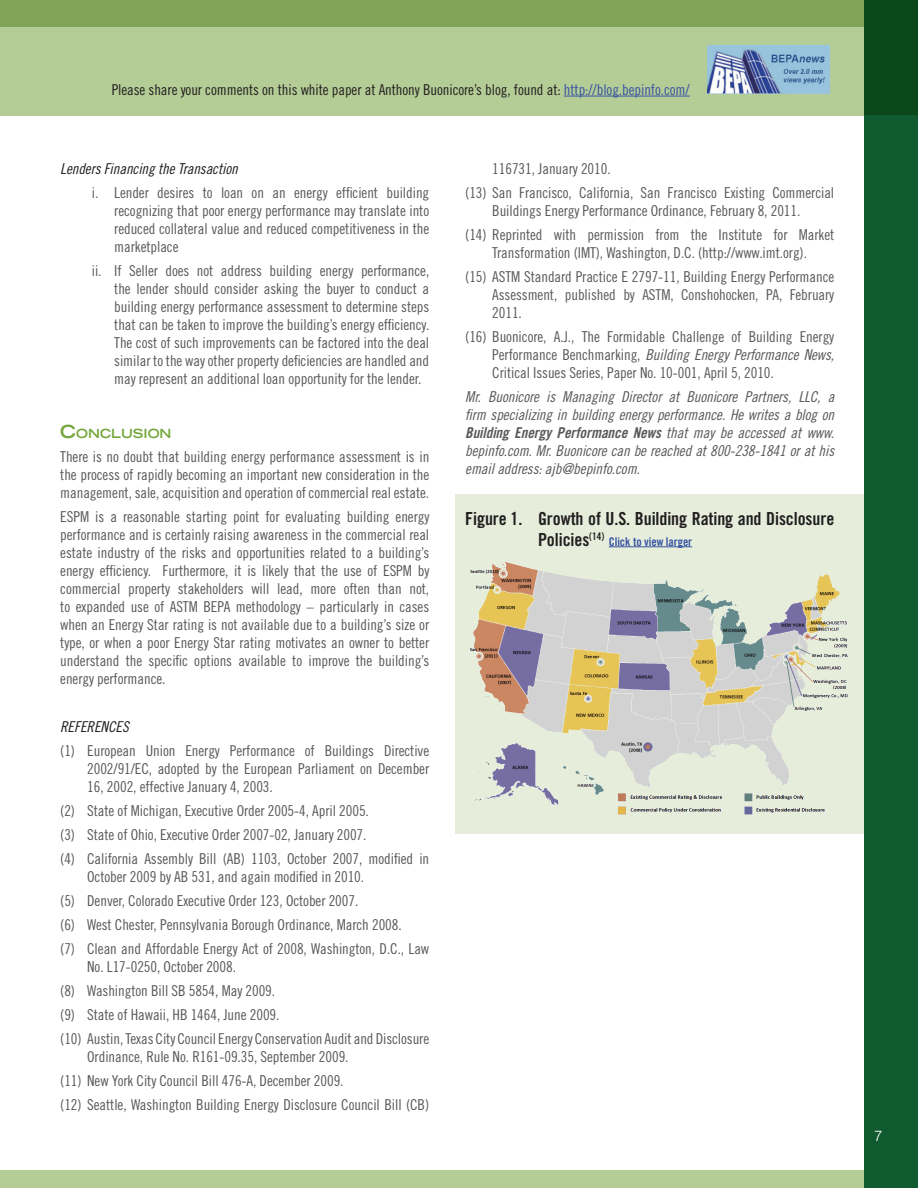
<style>
.page{position:relative;width:918px;height:1188px;background:#fff}
.page>*{position:absolute;margin:0;border:0;box-sizing:border-box;transform-origin:0 0}
.t1{font:18px/21px "Trade Gothic Bold Cond Twenty";letter-spacing:-.005em;color:#231f20}
.t2{font:15px/18px "Trade Gothic Cond Eighteen";letter-spacing:-.005em;color:#57585a}
.t3{font:15px/18px "Trade Gothic Cond Eighteen Obl";letter-spacing:-.005em;color:#57585a}
.t4{font:15px "Trade Gothic Cond Eighteen";letter-spacing:-.005em;color:#231f20}
.t5{font:15px "Trade Gothic Bold Cond Twenty Obl";letter-spacing:-.005em;color:#57585a}
.t6{font:15px "Trade Gothic Cond Eighteen Obl";letter-spacing:-.005em;color:#231f20}
.t7{font:300 15px "Swiss";color:#fff}
.t8{font:700 expanded 12.6px "Trade Gothic LH";color:#76a73e}
.t9{font:12px "Trade Gothic Bold Cond Twenty";letter-spacing:-.005em;color:#3853a3}
.s1{color:#3853a3}
.s2{font-size:18px}
.s3{font-family:"Trade Gothic Cond Eighteen"}
.s4{font-family:"Trade Gothic Cond Eighteen Obl"}
</style>
<div class="page">
<div style="left:455px;top:494px;width:429px;height:340px;background:#e6eedb"></div>
<div style="left:0;top:1170px;width:918px;height:18px;background:#b4cc95"></div>
<div style="left:0;top:0;width:918px;height:115px;background:#b4cc95"></div>
<div style="left:0;top:0;width:918px;height:27px;background:#7fa357"></div>
<div style="left:864px;top:0;width:54px;height:1188px;background:#0f5a2e"></div>
<div style="left:864px;top:0;width:54px;height:115px;background:#0a481a"></div>
<hr style="left:609px;top:546px;width:83px;height:1px;background:#3853a3">
<img style="left:707px;top:45px;width:123px;height:49px">
<hr style="left:564px;top:96px;width:126px;height:1px;background:#3853a3">
<img style="left:470px;top:562px;width:378px;height:253px">
<p class="t4" style="left:112px;top:80px;width:580px">Please share your comments on this white paper at Anthony Buonicore’s blog, found at: <span class="s1">http://blog.bepinfo.com/</span></p>
<p class="t6" style="left:60px;top:159px;width:179px">Lenders Financing the Transaction</p>
<p class="t2" style="left:114px;top:183px;width:317px;text-align:justify;text-indent:-22px">i. Lender desires to loan on an energy efficient building recognizing that poor energy performance may translate into reduced collateral value and reduced competitiveness in the marketplace</p>
<p class="t2" style="left:114px;top:261px;width:317px;text-align:justify;text-indent:-22px">ii. If Seller does not address building energy performance, the lender should consider asking the buyer to conduct a building energy performance assessment to determine steps that can be taken to improve the building’s energy efficiency.<br>The cost of such improvements can be factored into the deal similar to the way other property deficiencies are handled and may represent an additional loan opportunity for the lender.</p>
<p class="t8" style="left:60px;top:425px;width:113px"><span class="s2">C</span>ONCLUSION</p>
<p class="t2" style="left:60px;top:447px;width:371px;text-align:justify">There is no doubt that building energy performance assessment is in the process of rapidly becoming an important new consideration in the management, sale, acquisition and operation of commercial real estate.</p>
<p class="t2" style="left:60px;top:507px;width:371px;text-align:justify">ESPM is a reasonable starting point for evaluating building energy performance and is certainly raising awareness in the commercial real estate industry of the risks and opportunities related to a building’s energy efficiency. Furthermore, it is likely that the use of ESPM by commercial property stakeholders will lead, more often than not, to expanded use of ASTM BEPA methodology – particularly in cases when an Energy Star rating is not available due to a building’s size or type, or when a poor Energy Star rating motivates an owner to better understand the specific options available to improve the building’s energy performance.</p>
<p class="t6" style="left:60px;top:717px;width:70px">REFERENCES</p>
<p class="t2" style="left:87px;top:741px;width:344px;text-align:justify;text-indent:-27px">(1) European Union Energy Performance of Buildings Directive 2002/91/EC, adopted by the European Parliament on December 16, 2002, effective January 4, 2003.</p>
<p class="t2" style="left:60px;top:798px;width:371px;line-height:24px">(2) State of Michigan, Executive Order 2005-4, April 2005.<br>(3) State of Ohio, Executive Order 2007-02, January 2007.<br>(4) California Assembly Bill (AB) 1103, October 2007, modified in</p>
<p class="t2" style="left:60px;top:864px;width:371px;line-height:24px;text-indent:27px">October 2009 by AB 531, and again modified in 2010.<br>(5) Denver, Colorado Executive Order 123, October 2007.<br>(6) West Chester, Pennsylvania Borough Ordinance, March 2008.<br>(7) Clean and Affordable Energy Act of 2008, Washington, D.C., Law</p>
<p class="t2" style="left:60px;top:954px;width:370px;line-height:24px;text-indent:27px">No. L17-0250, October 2008.<br>(8) Washington Bill SB 5854, May 2009.<br>(9) State of Hawaii, HB 1464, June 2009.<br>(10) Austin, Texas City Council Energy Conservation Audit and Disclosure</p>
<p class="t2" style="left:60px;top:1044px;width:371px;line-height:24px;text-indent:27px">Ordinance, Rule No. R161-09.35, September 2009.<br>(11) New York City Council Bill 476-A, December 2009.<br>(12) Seattle, Washington Building Energy Disclosure Council Bill (CB)</p>
<p class="t2" style="left:465px;top:156px;width:370px;line-height:24px;text-indent:27px">116731, January 2010.<br>(13) San Francisco, California, San Francisco Existing Commercial</p>
<p class="t2" style="left:465px;top:198px;width:371px;line-height:24px;text-align:center">Buildings Energy Performance Ordinance, February 8, 2011.<br>(14) Reprinted with permission from the Institute for Market</p>
<p class="t2" style="left:465px;top:240px;width:371px;line-height:24px;text-align:center">Transformation (IMT), Washington, D.C. (http://www.imt.org).<br>(15) ASTM Standard Practice E 2797-11, Building Energy Performance</p>
<p class="t2" style="left:492px;top:285px;width:343px">Assessment, published by ASTM, Conshohocken, PA, February<br>2011.</p>
<p class="t2" style="left:465px;top:327px;width:371px">(16) Buonicore, A.J., The Formidable Challenge of Building Energy</p>
<p class="t3" style="left:492px;top:345px;width:343px"><span class="s3">Performance Benchmarking,</span> Building Energy Performance News,</p>
<p class="t2" style="left:492px;top:363px;width:283px">Critical Issues Series, Paper No. 10-001, April 5, 2010.</p>
<p class="t3" style="left:465px;top:387px;width:371px">Mr. Buonicore is Managing Director at Buonicore Partners, LLC, a firm specializing in building energy performance. He writes a blog on</p>
<p class="t5" style="left:465px;top:423px;width:370px">Building Energy Performance News <span class="s4">that may be accessed at www.</span></p>
<p class="t3" style="left:465px;top:441px;width:370px">bepinfo.com. Mr. Buonicore can be reached at 800-238-1841 or at his email address: ajb@bepinfo.com.</p>
<p class="t1" style="left:538px;top:508px;width:298px;text-indent:-73px">Figure 1. Growth of U.S. Building Rating and Disclosure<br>Policies<sup>(14)</sup></p>
<p class="t9" style="left:609px;top:534px;width:85px">Click to view larger</p>
<p class="t7" style="left:874px;top:1126px;width:9px">7</p>
</div>
